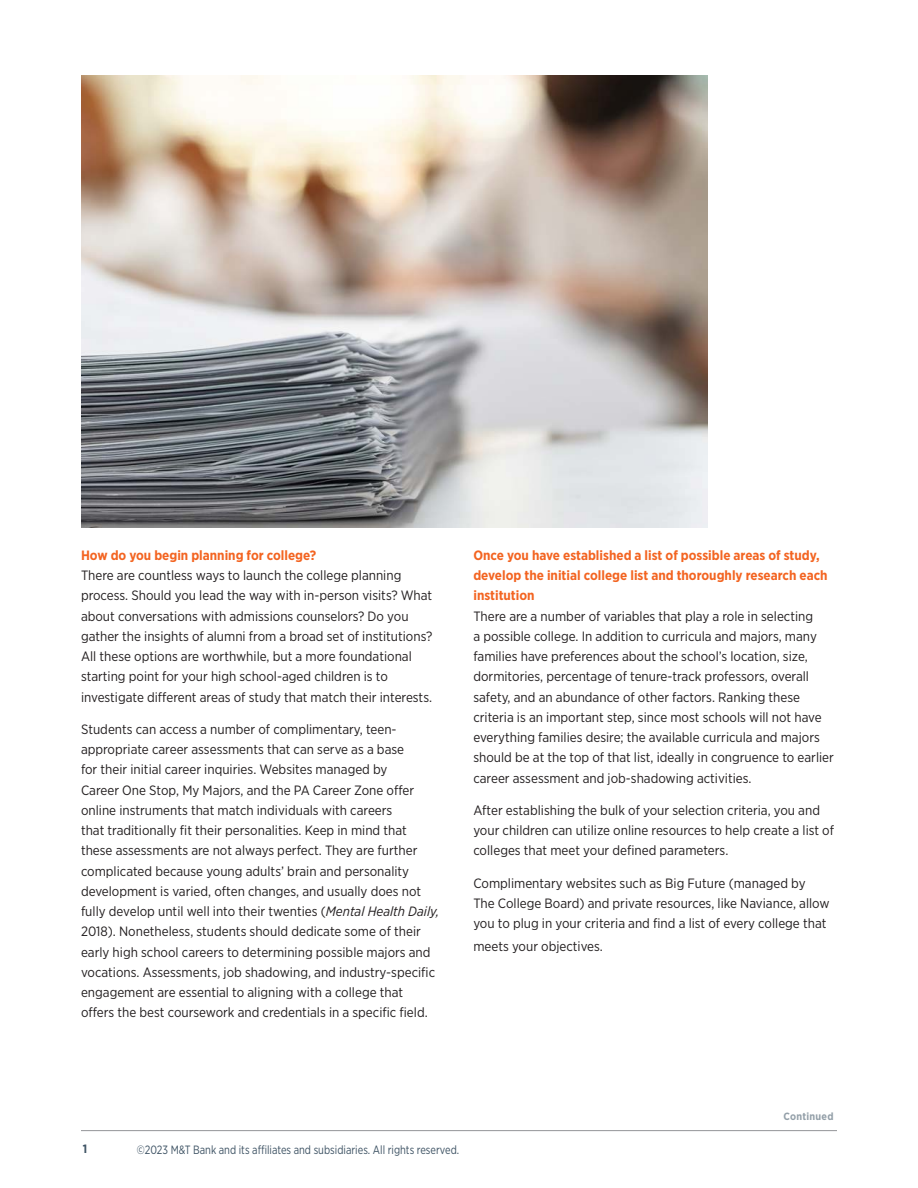
<style>
.page{position:relative;width:918px;height:1188px;background:#fff}
.page>*{position:absolute;margin:0;border:0;box-sizing:border-box;transform-origin:0 0}
.Body{font:13.5px/20.2px "Gotham Narrow";color:#231f20}
.Subhead{font:700 13.5px/20.2px "Gotham Narrow";color:#f36421}
.t1{font:12px "Gotham Narrow";color:#3e5364;scale:.9 1}
.t2{font:700 12px "Gotham Narrow";color:#3e5364}
.t3{font:700 10.5px "Gotham Narrow";letter-spacing:.025em;color:#94a0a9}
.s1{font-style:italic}
</style>
<div class="page">
<hr style="left:81px;top:1130px;width:756px;height:1px;background:#939598">
<img style="left:81px;top:75px;width:626px;height:453px">
<p class="Subhead" style="left:81px;top:545px;width:237px">How do you begin planning for college?</p>
<p class="Body" style="left:81px;top:565px;width:353px">There are countless ways to launch the college planning process. Should you lead the way with in-person visits? What about conversations with admissions counselors? Do you gather the insights of alumni from a broad set of institutions?<br>All these options are worthwhile, but a more foundational starting point for your high school-aged children is to investigate different areas of study that match their interests.</p>
<p class="Body" style="left:81px;top:719px;width:360px">Students can access a number of complimentary, teen&shy;appropriate career assessments that can serve as a base<br>for their initial career inquiries. Websites managed by<br>Career One Stop, My Majors, and the PA Career Zone offer online instruments that match individuals with careers<br>that traditionally fit their personalities. Keep in mind that these assessments are not always perfect. They are further complicated because young adults’ brain and personality development is varied, often changes, and usually does not fully develop until well into their twenties (<span class="s1">Mental Health Daily, </span>2018). Nonetheless, students should dedicate some of their early high school careers to determining possible majors and vocations. Assessments, job shadowing, and industry-specific engagement are essential to aligning with a college that offers the best coursework and credentials in a specific field.</p>
<p class="Subhead" style="left:473px;top:545px;width:356px">Once you have established a list of possible areas of study, develop the initial college list and thoroughly research each institution</p>
<p class="Body" style="left:473px;top:605px;width:362px">There are a number of variables that play a role in selecting<br>a possible college. In addition to curricula and majors, many families have preferences about the school’s location, size, dormitories, percentage of tenure-track professors, overall safety, and an abundance of other factors. Ranking these criteria is an important step, since most schools will not have everything families desire; the available curricula and majors should be at the top of that list, ideally in congruence to earlier career assessment and job-shadowing activities.</p>
<p class="Body" style="left:473px;top:800px;width:362px">After establishing the bulk of your selection criteria, you and your children can utilize online resources to help create a list of colleges that meet your defined parameters.</p>
<p class="Body" style="left:473px;top:872px;width:358px">Complimentary websites such as Big Future (managed by<br>The College Board) and private resources, like Naviance, allow you to plug in your criteria and find a list of every college that</p>
<p class="Body" style="left:473px;top:935px;width:131px">meets your objectives.</p>
<p class="t2" style="left:83px;top:1142px;width:6px">1</p>
<p class="t1" style="left:137px;top:1142px;width:360px">©2023 M&amp;T Bank and its affiliates and subsidiaries. All rights reserved.</p>
<p class="t3" style="left:783px;top:1110px;width:52px">Continued</p>
</div>
